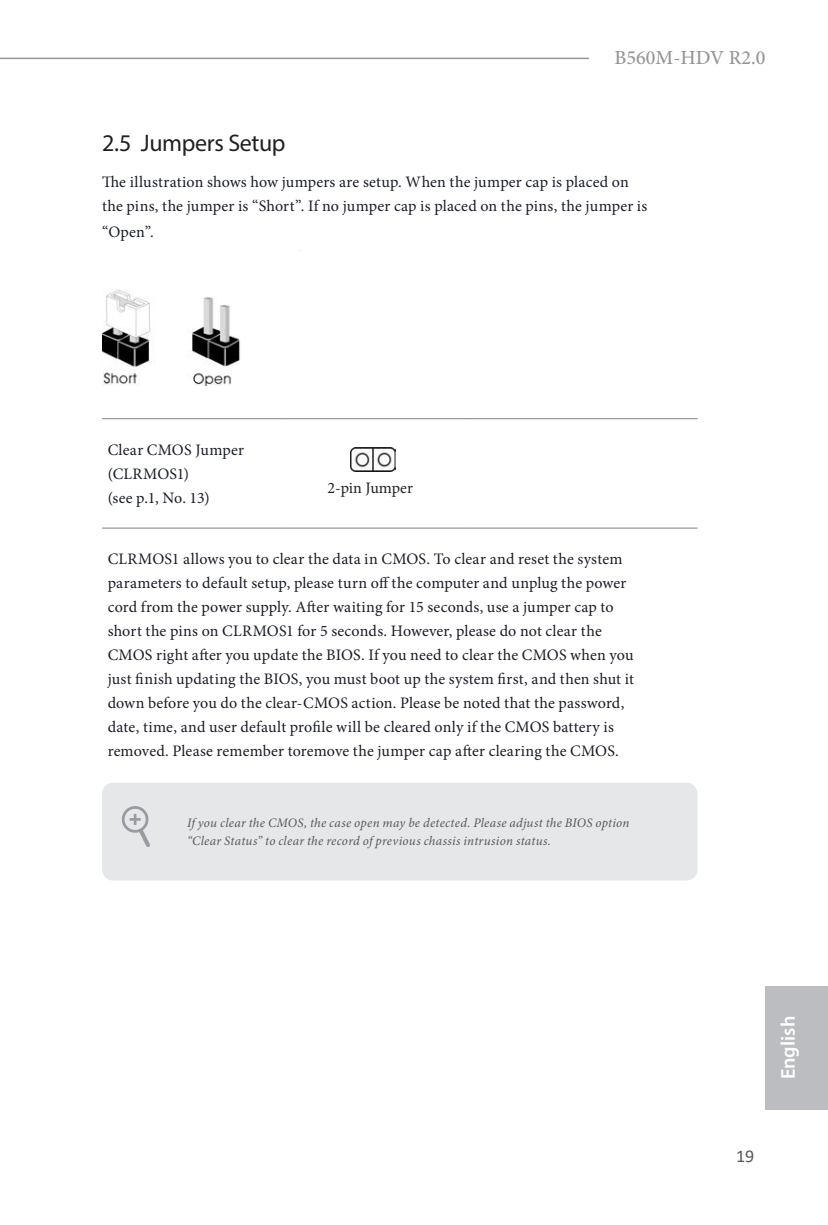
<style>
.page{position:relative;width:828px;height:1225px;background:#fff}
.page>*{position:absolute;margin:0;border:0;box-sizing:border-box;transform-origin:0 0}
.主標{font:24px "Myriad Pro";letter-spacing:-.015em;color:#231f20}
.t1{font:500 20px "Minion Pro";color:#939598}
.t2{font:600 20px "Myriad Pro";color:#fff}
.t3{font:18px "Calibri";color:#57585a}
.內文{font:16px/24px "Minion Pro";letter-spacing:.01em;color:#191d27}
.t4{font:16px "Minion Pro";color:#231f20}
.note內文{font:italic 13px/18px "Minion Pro";letter-spacing:.02em;color:#57585a}
</style>
<div class="page">
<div style="left:765px;top:986px;width:63px;height:123px;background:#bcbdc0"></div>
<hr style="left:0;top:58px;width:589px;height:1px;background:#939598">
<hr style="left:102px;top:418px;width:183px;height:1px;background:#808080">
<hr style="left:285px;top:418px;width:183px;height:1px;background:#808080">
<hr style="left:468px;top:418px;width:229px;height:1px;background:#808080">
<hr style="left:102px;top:528px;width:183px;height:1px;background:#808080">
<hr style="left:285px;top:528px;width:183px;height:1px;background:#808080">
<hr style="left:468px;top:528px;width:229px;height:1px;background:#808080">
<div style="left:102px;top:783px;width:595px;height:97px;background:#e6e7e9;border-radius:11px"></div>
<svg style="left:122px;top:806px;width:28px;height:41px"></svg>
<img style="left:350px;top:447px;width:45px;height:25px">
<img style="left:102px;top:289px;width:138px;height:96px">
<p class="t1" style="left:614px;top:44px;width:152px">B560M-HDV R2.0</p>
<p class="主標" style="left:102px;top:128px;width:185px">2.5 Jumpers Setup</p>
<p class="內文" style="left:102px;top:170px;width:547px">The illustration shows how jumpers are setup. When the jumper cap is placed on the pins, the jumper is “Short”. If no jumper cap is placed on the pins, the jumper is</p>
<p class="內文" style="left:102px;top:220px;width:53px">“Open”.</p>
<p class="內文" style="left:108px;top:437px;width:138px">Clear CMOS Jumper</p>
<p class="內文" style="left:108px;top:461px;width:83px">(CLRMOS1)</p>
<p class="內文" style="left:108px;top:485px;width:104px">(see p.1, No. 13)</p>
<p class="t4" style="left:327px;top:477px;width:87px">2-pin Jumper</p>
<p class="內文" style="left:108px;top:547px;width:528px">CLRMOS1 allows you to clear the data in CMOS. To clear and reset the system parameters to default setup, please turn off the computer and unplug the power cord from the power supply. After waiting for 15 seconds, use a jumper cap to short the pins on CLRMOS1 for 5 seconds. However, please do not clear the CMOS right after you update the BIOS. If you need to clear the CMOS when you just finish updating the BIOS, you must boot up the system first, and then shut it down before you do the clear-CMOS action. Please be noted that the password, date, time, and user default profile will be cleared only if the CMOS battery is removed. Please remember toremove the jumper cap after clearing the CMOS.</p>
<p class="note內文" style="left:187px;top:813px;width:444px">If you clear the CMOS, the case open may be detected. Please adjust the BIOS option “Clear Status” to clear the record of previous chassis intrusion status.</p>
<p class="t2" style="left:775px;top:1079px;width:65px;rotate:-90deg">English</p>
<p class="t3" style="left:736px;top:1143px;width:20px">19</p>
</div>
